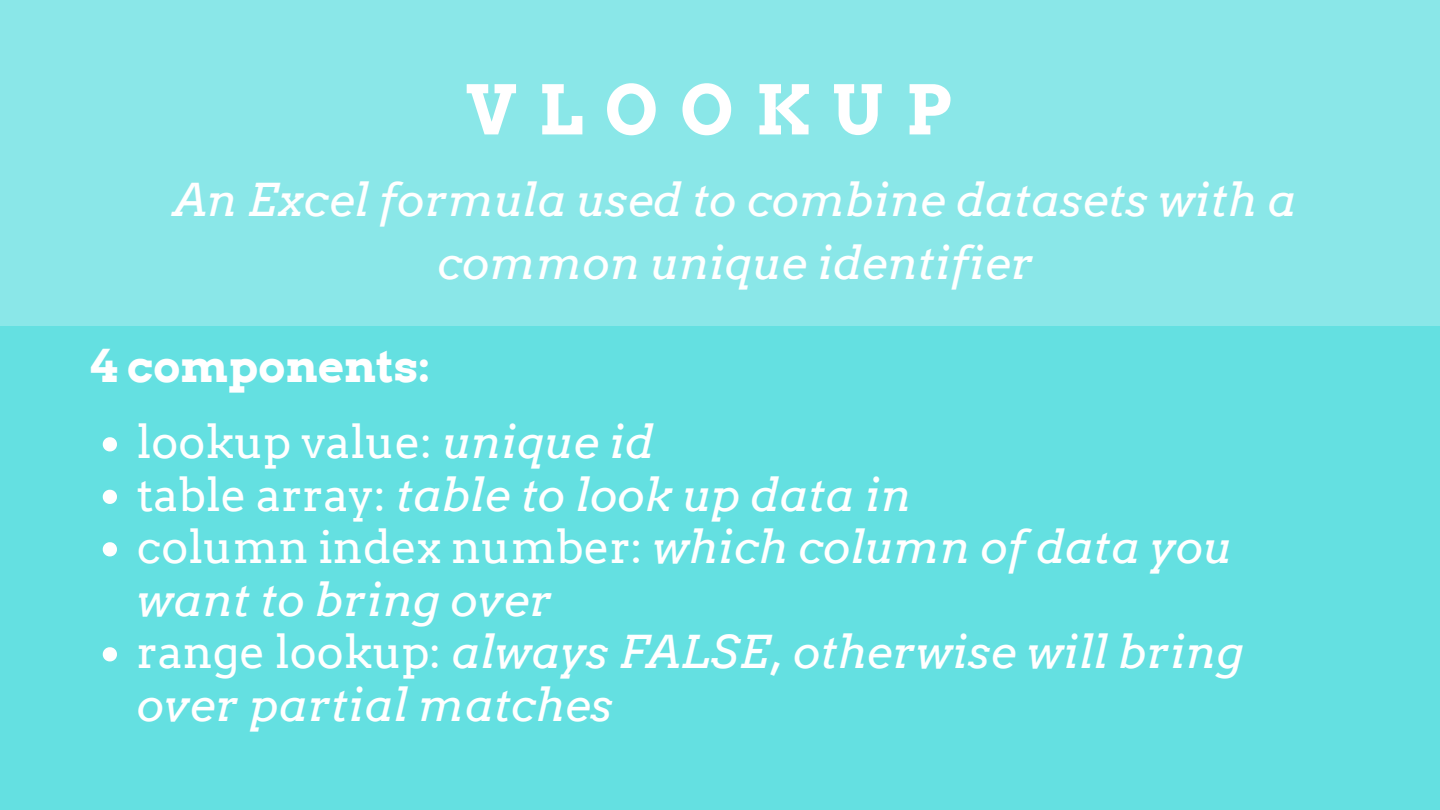
<style>
.page{position:relative;width:1440px;height:810px;background:#64e0e1}
.page>*{position:absolute;margin:0;border:0;box-sizing:border-box;transform-origin:0 0}
.t1{font:700 67.9px "Arvo";letter-spacing:.32em;color:#fff}
.t2{font:italic 45.3px/52.5px "Arvo";color:#fff;text-align:center}
.t3{font:700 45.3px "Arvo";color:#fff}
.s1{font-style:normal}
</style>
<div class="page">
<svg style="left:103px;top:437px;width:14px;height:14px"></svg>
<svg style="left:103px;top:490px;width:14px;height:14px"></svg>
<svg style="left:103px;top:542px;width:14px;height:14px"></svg>
<svg style="left:103px;top:647px;width:14px;height:14px"></svg>
<div style="left:0;top:0;width:1440px;height:326px;background:#8ae7e8"></div>
<h1 class="t1" style="left:466px;top:69px;width:488px">VLOOKUP</h1>
<p class="t2" style="left:175px;top:168px;width:1123px;line-height:63px">An Excel formula used to combine datasets with a common unique identifier</p>
<p class="t3" style="left:91px;top:338px;width:341px">4 components:</p>
<p class="t2" style="left:137px;top:416px;width:1108px;text-align:left"><span class="s1">lookup value:</span> unique id<br><span class="s1">table array:</span> table to look up data in<br><span class="s1">column index number:</span> which column of data you want to bring over<br><span class="s1">range lookup:</span> always FALSE, otherwise will bring over partial matches</p>
</div>
